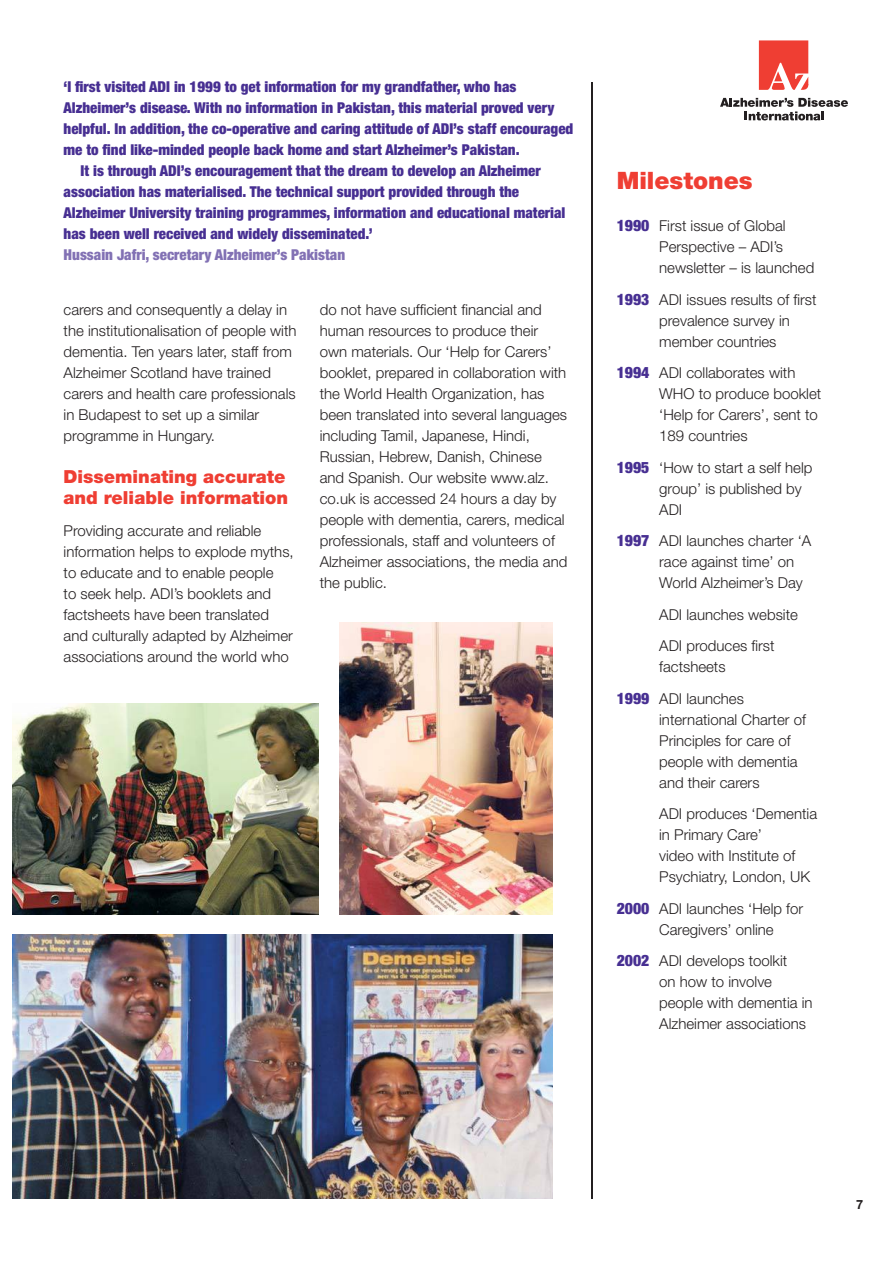
<style>
.page{position:relative;width:893px;height:1263px;background:#fff}
.page>*{position:absolute;margin:0;border:0;box-sizing:border-box;transform-origin:0 0}
.t1{font:900 24px "Helvetica Neue";color:#ef3e33}
.t2{font:900 18px/21px "Helvetica Neue";color:#ef3e33}
.t3{font:300 15px/21px "Helvetica Neue";color:#231f20}
.t4{font:900 condensed 15px "Helvetica Neue";color:#472f92}
.t5{font:900 condensed 15px "Helvetica Neue";color:#8271b4}
.t6{font:700 12.75px "Helvetica Neue";color:#231f20}
.s1{font-weight:900;font-stretch:condensed;font-size:15.75px;color:#472f92}
</style>
<div class="page">
<svg style="left:720px;top:40px;width:128px;height:81px"></svg>
<div style="left:771px;top:83px;width:13px;height:7px;background:#ef3e33;border-radius:2px"></div>
<hr style="left:591px;top:82px;width:1px;height:1117px;background:#231f20">
<img style="left:339px;top:623px;width:214px;height:291px">
<img style="left:12px;top:935px;width:541px;height:263px">
<img style="left:13px;top:703px;width:305px;height:211px">
<p class="t4" style="left:64px;top:81px;width:454px">‘I first visited ADI in 1999 to get information for my grandfather, who has</p>
<p class="t4" style="left:64px;top:102px;width:492px">Alzheimer’s disease. With no information in Pakistan, this material proved very</p>
<p class="t4" style="left:64px;top:123px;width:511px">helpful. In addition, the co-operative and caring attitude of ADI’s staff encouraged</p>
<p class="t4" style="left:64px;top:144px;width:457px">me to find like-minded people back home and start Alzheimer’s Pakistan.</p>
<p class="t4" style="left:81px;top:165px;width:461px">It is through ADI’s encouragement that the dream to develop an Alzheimer</p>
<p class="t4" style="left:64px;top:186px;width:457px">association has materialised. The technical support provided through the</p>
<p class="t4" style="left:64px;top:207px;width:503px">Alzheimer University training programmes, information and educational material</p>
<p class="t4" style="left:64px;top:228px;width:310px">has been well received and widely disseminated.’</p>
<p class="t5" style="left:64px;top:249px;width:283px">Hussain Jafri, secretary Alzheimer’s Pakistan</p>
<p class="t3" style="left:64px;top:301px;width:234px">carers and consequently a delay in the institutionalisation of people with dementia. Ten years later, staff from Alzheimer Scotland have trained carers and health care professionals in Budapest to set up a similar programme in Hungary.</p>
<p class="t2" style="left:64px;top:468px;width:226px">Disseminating accurate and reliable information</p>
<p class="t3" style="left:64px;top:521px;width:232px">Providing accurate and reliable information helps to explode myths, to educate and to enable people<br>to seek help. ADI’s booklets and factsheets have been translated and culturally adapted by Alzheimer associations around the world who</p>
<p class="t3" style="left:320px;top:301px;width:249px">do not have sufficient financial and human resources to produce their own materials. Our ‘Help for Carers’ booklet, prepared in collaboration with the World Health Organization, has been translated into several languages including Tamil, Japanese, Hindi, Russian, Hebrew, Danish, Chinese and Spanish. Our website www.alz. co.uk is accessed 24 hours a day by people with dementia, carers, medical professionals, staff and volunteers of Alzheimer associations, the media and the public.</p>
<h1 class="t1" style="left:616px;top:172px;width:138px">Milestones</h1>
<p class="t3" style="left:659px;top:217px;width:157px;text-indent:-43px"><span class="s1">1990</span> First issue of Global<br>Perspective – ADI’s newsletter – is launched</p>
<p class="t3" style="left:659px;top:290px;width:159px;text-indent:-43px"><span class="s1">1993</span> ADI issues results of first prevalence survey in member countries</p>
<p class="t3" style="left:659px;top:364px;width:164px;text-indent:-43px"><span class="s1">1994</span> ADI collaborates with<br>WHO to produce booklet ‘Help for Carers’, sent to<br>189 countries</p>
<p class="t3" style="left:659px;top:458px;width:155px;text-indent:-43px"><span class="s1">1995</span> ‘How to start a self help group’ is published by<br>ADI</p>
<p class="t3" style="left:659px;top:532px;width:153px;text-indent:-43px"><span class="s1">1997</span> ADI launches charter ‘A race against time’ on<br>World Alzheimer’s Day</p>
<p class="t3" style="left:659px;top:600px;width:140px;line-height:31.5px">ADI launches website<br>ADI produces first</p>
<p class="t3" style="left:616px;top:652px;width:129px;line-height:31.5px;text-indent:43px">factsheets<br><span class="s1">1999</span> ADI launches</p>
<p class="t3" style="left:659px;top:710px;width:148px">international Charter of<br>Principles for care of people with dementia and their carers</p>
<p class="t3" style="left:659px;top:805px;width:159px">ADI produces ‘Dementia in Primary Care’<br>video with Institute of<br>Psychiatry, London, UK</p>
<p class="t3" style="left:659px;top:899px;width:145px;text-indent:-43px"><span class="s1">2000</span> ADI launches ‘Help for<br>Caregivers’ online</p>
<p class="t3" style="left:659px;top:952px;width:155px;text-indent:-43px"><span class="s1">2002</span> ADI develops toolkit<br>on how to involve people with dementia in<br>Alzheimer associations</p>
<p class="t6" style="left:856px;top:1200px;width:9px">7</p>
</div>
